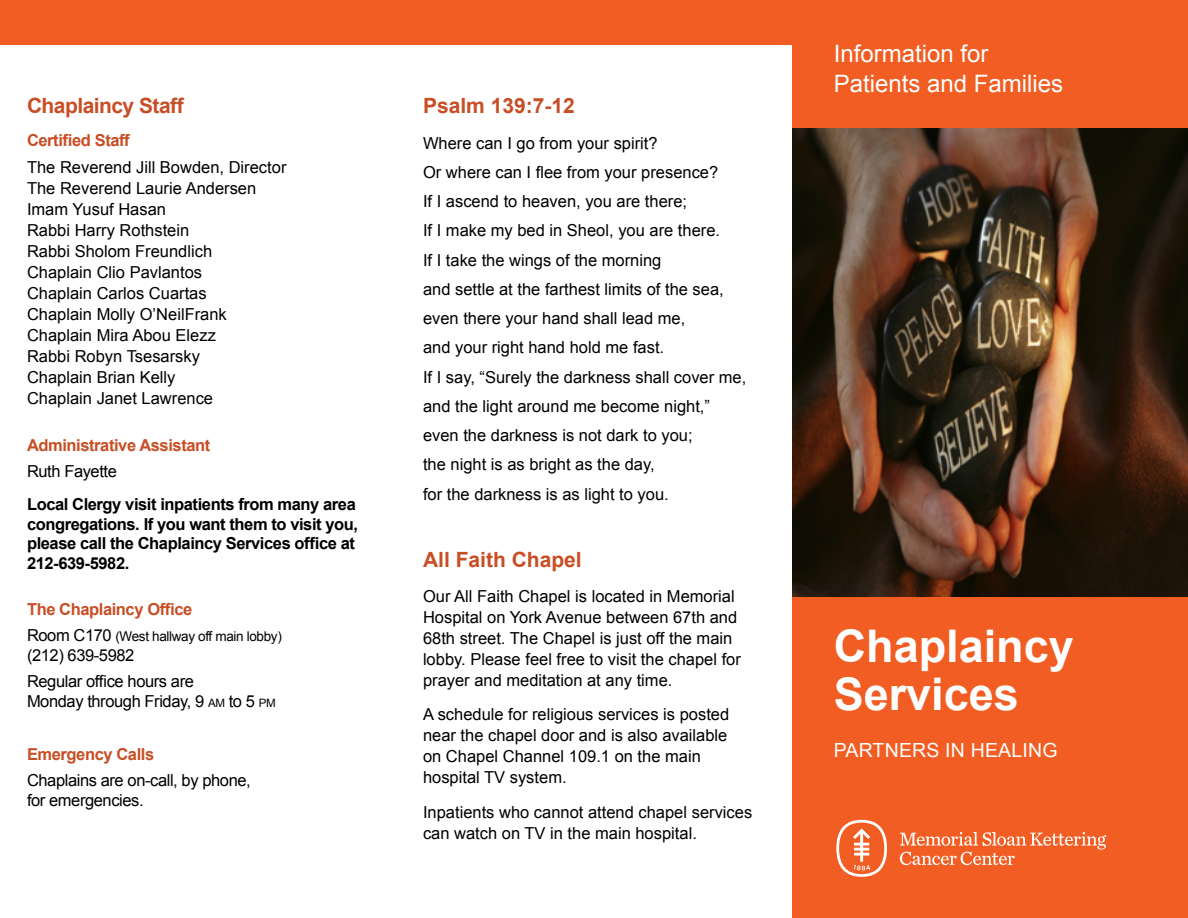
<style>
.page{position:relative;width:1188px;height:918px;background:#fff}
.page>*{position:absolute;margin:0;border:0;box-sizing:border-box;transform-origin:0 0}
.t1{font:700 45px/48px "Arial";color:#fff}
.t2{font:24px/30px "Arial";color:#fff}
.t3{font:700 21px "Arial";color:#c74e25}
.t4{font:700 21px "Arial";letter-spacing:-.025em;color:#c74e25}
.t5{font:19.5px "Arial";letter-spacing:.01em;color:#fff}
.t6{font:16.5px/21px "Arial";color:#000}
.t7{font:700 16.5px/19.5px "Arial";letter-spacing:-.025em;color:#000}
.t8{font:16.5px/26.2px "Arial";letter-spacing:-.025em;color:#000}
.t9{font:700 16.5px "Arial";letter-spacing:-.025em;color:#c74e25}
.t10{font:13.5px "Arial";letter-spacing:-.025em;color:#000}
.s1{font-size:16.5px}
.s2{font-size:11.55px}
</style>
<div class="page">
<div style="left:0;top:0;width:853px;height:44px;background:#f15d22"></div>
<div style="left:792px;top:0;width:396px;height:918px;background:#f15d22"></div>
<svg style="left:836px;top:820px;width:270px;height:57px"></svg>
<img style="left:792px;top:129px;width:396px;height:468px">
<p class="t4" style="left:27px;top:91px;width:158px">Chaplaincy Staff</p>
<p class="t9" style="left:27px;top:129px;width:104px">Certified Staff</p>
<p class="t6" style="left:27px;top:157px;width:261px">The Reverend Jill Bowden, Director<br>The Reverend Laurie Andersen<br>Imam Yusuf Hasan<br>Rabbi Harry Rothstein<br>Rabbi Sholom Freundlich<br>Chaplain Clio Pavlantos<br>Chaplain Carlos Cuartas<br>Chaplain Molly O’NeilFrank<br>Chaplain Mira Abou Elezz<br>Rabbi Robyn Tsesarsky<br>Chaplain Brian Kelly<br>Chaplain Janet Lawrence</p>
<p class="t9" style="left:27px;top:434px;width:185px">Administrative Assistant</p>
<p class="t8" style="left:27px;top:458px;width:91px">Ruth Fayette</p>
<p class="t7" style="left:27px;top:495px;width:333px">Local Clergy visit inpatients from many area congregations. If you want them to visit you, please call the Chaplaincy Services office at 212-639-5982.</p>
<p class="t9" style="left:27px;top:598px;width:167px">The Chaplaincy Office</p>
<p class="t10" style="left:27px;top:628px;width:256px"><span class="s1">Room C170</span> (West hallway off main lobby)</p>
<p class="t8" style="left:27px;top:642px;width:168px">(212) 639-5982<br>Regular office hours are</p>
<p class="t8" style="left:27px;top:688px;width:250px">Monday through Friday, 9 <span class="s2">AM</span> to 5 <span class="s2">PM</span></p>
<p class="t9" style="left:27px;top:743px;width:129px">Emergency Calls</p>
<p class="t8" style="left:27px;top:771px;width:225px;line-height:19.5px">Chaplains are on-call, by phone, for emergencies.</p>
<p class="t3" style="left:423px;top:91px;width:153px">Psalm 139:7-12</p>
<p class="t6" style="left:423px;top:128px;width:325px;line-height:29.2px">Where can I go from your spirit?<br>Or where can I flee from your presence?<br>If I ascend to heaven, you are there;<br>If I make my bed in Sheol, you are there.<br>If I take the wings of the morning<br>and settle at the farthest limits of the sea, even there your hand shall lead me,<br>and your right hand hold me fast.<br>If I say, “Surely the darkness shall cover me, and the light around me become night,” even the darkness is not dark to you;<br>the night is as bright as the day,<br>for the darkness is as light to you.</p>
<p class="t3" style="left:423px;top:546px;width:160px">All Faith Chapel</p>
<p class="t6" style="left:423px;top:586px;width:319px">Our All Faith Chapel is located in Memorial Hospital on York Avenue between 67th and 68th street. The Chapel is just off the main lobby. Please feel free to visit the chapel for prayer and meditation at any time.</p>
<p class="t6" style="left:423px;top:704px;width:308px">A schedule for religious services is posted near the chapel door and is also available on Chapel Channel 109.1 on the main hospital TV system.</p>
<p class="t6" style="left:423px;top:802px;width:331px">Inpatients who cannot attend chapel services can watch on TV in the main hospital.</p>
<h2 class="t2" style="left:834px;top:39px;width:231px">Information for<br>Patients and Families</h2>
<h1 class="t1" style="left:834px;top:623px;width:242px">Chaplaincy<br>Services</h1>
<p class="t5" style="left:834px;top:737px;width:225px">PARTNERS IN HEALING</p>
</div>
